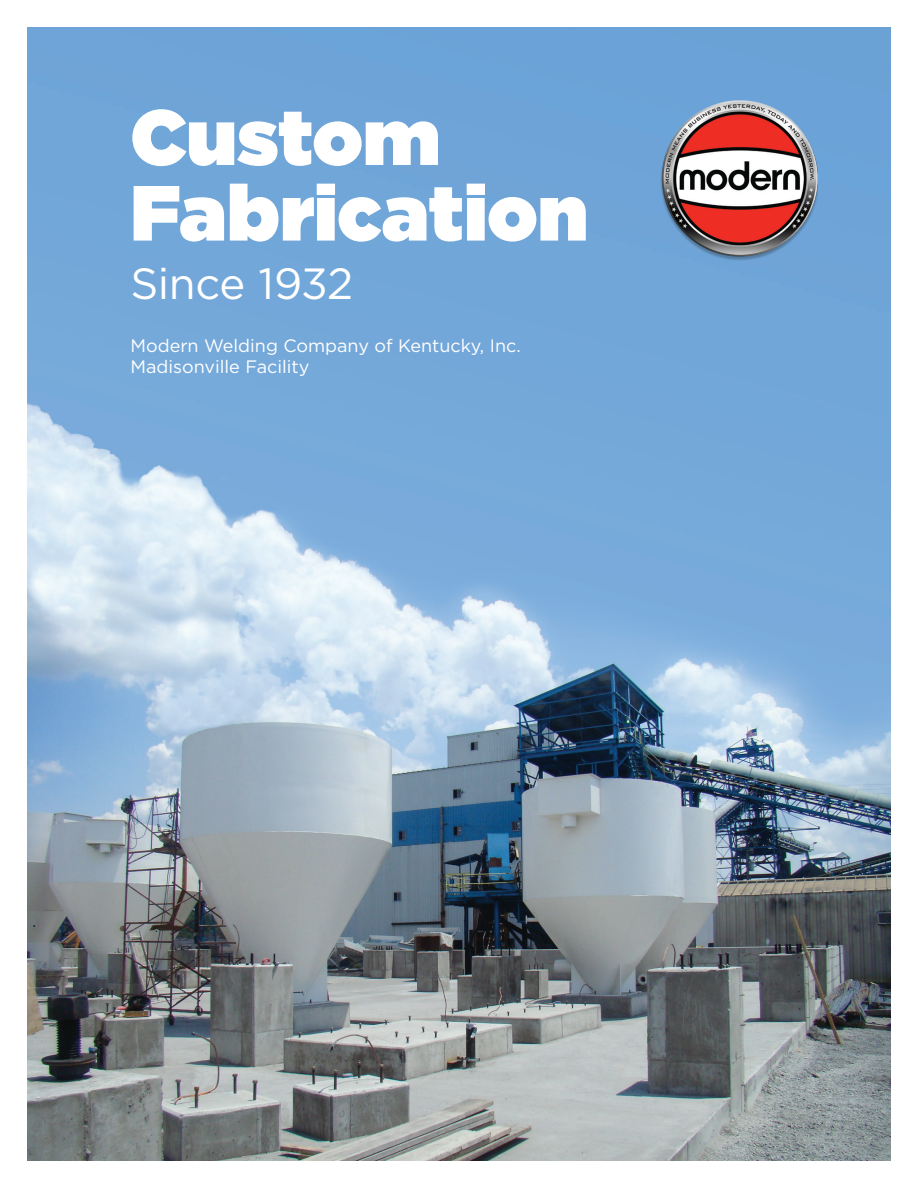
<style>
.page{position:relative;width:918px;height:1188px;background:#fff}
.page>*{position:absolute;margin:0;border:0;box-sizing:border-box;transform-origin:0 0}
.t1{font:900 78px/75.6px "Gotham";color:#fff}
.t2{font:43.65px "Gotham";letter-spacing:-.01em;color:#fff}
.t3{font:18px "Gotham";color:#fff}
</style>
<div class="page">
<img style="left:27px;top:27px;width:864px;height:1134px">
<img style="left:659px;top:100px;width:158px;height:161px">
<p class="t1" style="left:130px;top:98px;width:459px">Custom<br>Fabrication</p>
<p class="t2" style="left:130px;top:256px;width:224px">Since 1932</p>
<p class="t3" style="left:130px;top:334px;width:392px">Modern Welding Company of Kentucky, Inc.</p>
<p class="t3" style="left:130px;top:355px;width:181px">Madisonville Facility</p>
</div>
